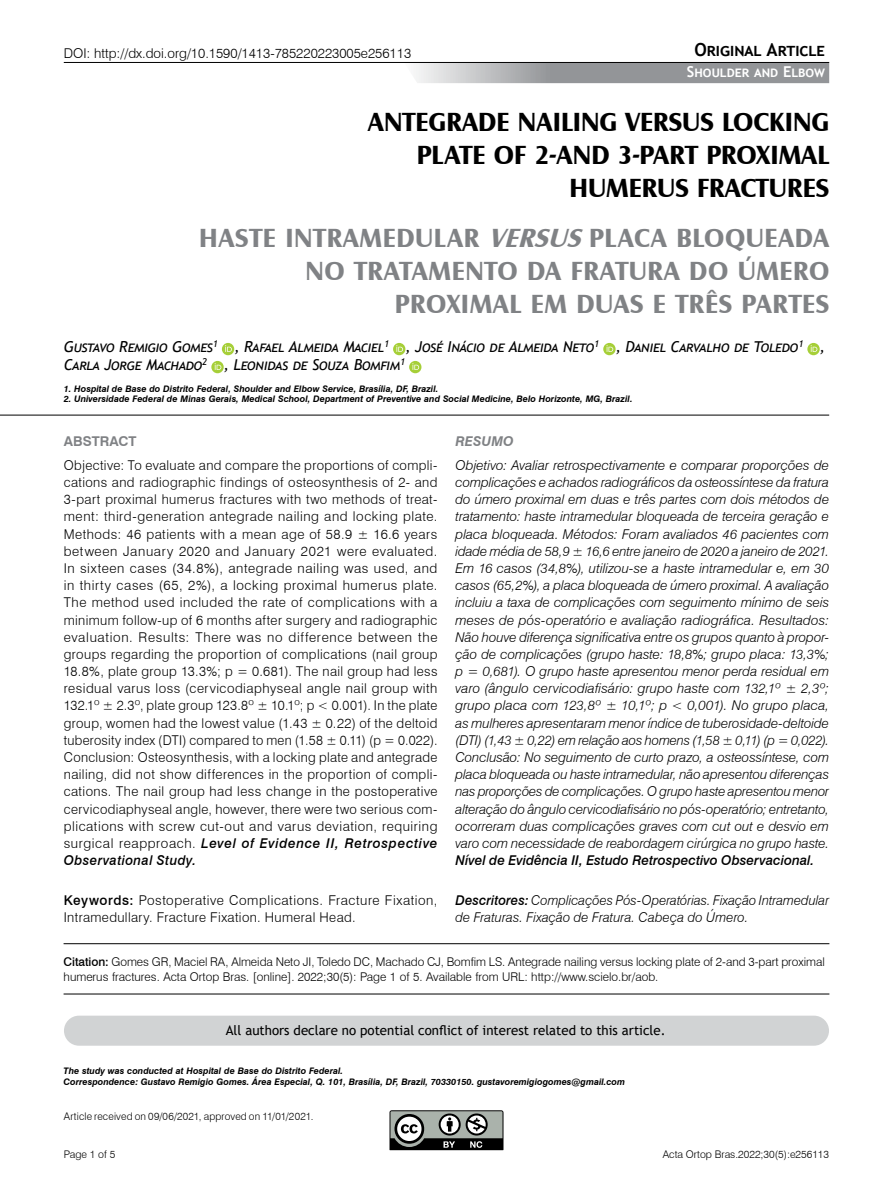
<style>
.page{position:relative;width:893px;height:1191px;background:#fff}
.page>*{position:absolute;margin:0;border:0;box-sizing:border-box;transform-origin:0 0}
.t1{font:700 27px/33px "Castle T";letter-spacing:.02em;color:#808285;text-align:right}
.t2{font:700 27px/33px "Castle T";color:#000;text-align:right}
.t3{font:700 18px "Trebuchet MS";color:#000}
.t4{font:italic 15px/18px "Trebuchet MS";letter-spacing:-.015em;color:#000}
.t5{font:700 15px "Trebuchet MS";color:#fff}
.t6{font:italic 300 13.5px/17.2px "Swiss 721 BT";color:#000;text-align:justify}
.t7{font:300 13.5px/17.2px "Swiss 721 BT";letter-spacing:.035em;color:#000;text-align:justify}
.t8{font:13.5px "Trebuchet MS";color:#000}
.t9{font:300 13.5px "Swiss 721 BT";color:#000}
.t10{font:italic 500 13.5px "Swiss 721 BT";color:#000}
.t11{font:700 13.5px "Swiss 721 BT";color:#808285}
.t12{font:italic 700 13.5px "Swiss 721 BT";color:#808285}
.t13{font:300 12px/15px "Swiss 721 BT";color:#000}
.t14{font:300 10.5px "Swiss 721 BT";letter-spacing:.005em;color:#000}
.t15{font:italic 700 9px/10.8px "Swiss 721 BT";color:#000}
.s1{font-style:italic}
.s2{font-weight:500;font-style:italic}
.s3{font-weight:500}
</style>
<div class="page">
<svg style="left:416px;top:63px;width:413px;height:20px;background:#a2a4a7"></svg>
<svg style="left:389px;top:1110px;width:114px;height:40px;background:#737673"></svg>
<hr style="left:64px;top:62px;width:765px;height:1px;background:#000">
<hr style="left:0;top:415px;width:829px;height:1px;background:#000">
<hr style="left:64px;top:943px;width:765px;height:1px;background:#000">
<hr style="left:64px;top:993px;width:765px;height:1px;background:#000">
<div style="left:64px;top:1015px;width:765px;height:30px;background:#d1d3d4;border-radius:15px"></div>
<div style="left:222px;top:343px;width:12px;height:12px;background:#a6cf38;border-radius:50%"></div>
<svg style="left:225px;top:345px;width:7px;height:7px"></svg>
<div style="left:393px;top:343px;width:12px;height:12px;background:#a6cf38;border-radius:50%"></div>
<svg style="left:396px;top:345px;width:7px;height:7px"></svg>
<svg style="left:603px;top:343px;width:13px;height:12px"></svg>
<svg style="left:607px;top:345px;width:6px;height:7px"></svg>
<svg style="left:807px;top:343px;width:13px;height:12px"></svg>
<svg style="left:811px;top:345px;width:6px;height:7px"></svg>
<svg style="left:211px;top:361px;width:13px;height:12px"></svg>
<svg style="left:215px;top:363px;width:6px;height:7px"></svg>
<div style="left:409px;top:361px;width:12px;height:12px;background:#a6cf38;border-radius:50%"></div>
<svg style="left:412px;top:363px;width:7px;height:7px"></svg>
<p class="t9" style="left:64px;top:45px;width:349px">DOI: http://dx.doi.org/10.1590/1413-785220223005e256113</p>
<h2 class="t3" style="left:694px;top:39px;width:132px">Original Article</h2>
<p class="t5" style="left:687px;top:63px;width:139px">Shoulder and Elbow</p>
<h1 class="t2" style="left:368px;top:105px;width:463px">ANTEGRADE NAILING VERSUS LOCKING<br>PLATE OF 2-AND 3-PART PROXIMAL<br>HUMERUS FRACTURES</h1>
<h1 class="t1" style="left:199px;top:221px;width:631px">HASTE INTRAMEDULAR <span class="s1">VERSUS</span>PLACA BLOQUEADA<br>NO TRATAMENTO DA FRATURA DO ÚMERO<br>PROXIMAL EM DUAS E TRÊS PARTES</h1>
<p class="t4" style="left:64px;top:338px;width:763px">Gustavo Remigio Gomes<sup>1</sup> , Rafael Almeida Maciel<sup>1</sup> , José Inácio de Almeida Neto<sup>1</sup> , Daniel Carvalho de Toledo<sup>1</sup> ,<br>Carla Jorge Machado<sup>2</sup> , Leonidas de Souza Bomfim<sup>1</sup></p>
<p class="t15" style="left:64px;top:383px;width:376px">1. Hospital de Base do Distrito Federal, Shoulder and Elbow Service, Brasília, DF, Brazil.</p>
<p class="t15" style="left:64px;top:394px;width:570px">2. Universidade Federal de Minas Gerais, Medical School, Department of Preventive and Social Medicine, Belo Horizonte, MG, Brazil.</p>
<p class="t11" style="left:64px;top:433px;width:74px">ABSTRACT</p>
<p class="t7" style="left:64px;top:456px;width:375px">Objective: To evaluate and compare the proportions of compli&shy;cations and radiographic findings of osteosynthesis of 2- and 3-part proximal humerus fractures with two methods of treat&shy;ment: third-generation antegrade nailing and locking plate.<br>Methods: 46 patients with a mean age of 58.9 ± 16.6 years between January 2020 and January 2021 were evaluated.<br>In sixteen cases (34.8%), antegrade nailing was used, and in thirty cases (65, 2%), a locking proximal humerus plate.<br>The method used included the rate of complications with a minimum follow-up of 6 months after surgery and radiographic evaluation. Results: There was no difference between the groups regarding the proportion of complications (nail group 18.8%, plate group 13.3%; p = 0.681). The nail group had less residual varus loss (cervicodiaphyseal angle nail group with 132.1º ± 2.3º, plate group 123.8º ± 10.1º; p &lt; 0.001). In the plate group, women had the lowest value (1.43 ± 0.22) of the deltoid tuberosity index (DTI) compared to men (1.58 ± 0.11) (p = 0.022).<br>Conclusion: Osteosynthesis, with a locking plate and antegrade nailing, did not show differences in the proportion of compli&shy;cations. The nail group had less change in the postoperative cervicodiaphyseal angle, however, there were two serious com&shy;plications with screw cut-out and varus deviation, requiring surgical reapproach. <span class="s2">Level of Evidence II, Retrospective Observational Study.</span></p>
<p class="t7" style="left:64px;top:892px;width:375px;line-height:16.8px"><span class="s3">Keywords:</span> Postoperative Complications. Fracture Fixation,<br>Intramedullary. Fracture Fixation. Humeral Head.</p>
<p class="t12" style="left:455px;top:433px;width:60px">RESUMO</p>
<p class="t6" style="left:455px;top:456px;width:375px">Objetivo: Avaliar retrospectivamente e comparar proporções de complicações e achados radiográficos da osteossíntese da fratura do úmero proximal em duas e três partes com dois métodos de tratamento: haste intramedular bloqueada de terceira geração e placa bloqueada. Métodos: Foram avaliados 46 pacientes com idade média de 58,9 ± 16,6 entre janeiro de 2020 a janeiro de 2021.<br>Em 16 casos (34,8%), utilizou-se a haste intramedular e, em 30 casos (65,2%), a placa bloqueada de úmero proximal. A avaliação incluiu a taxa de complicações com seguimento mínimo de seis meses de pós-operatório e avaliação radiográfica. Resultados:<br>Não houve diferença significativa entre os grupos quanto à propor&shy;ção de complicações (grupo haste: 18,8%; grupo placa: 13,3%; p = 0,681). O grupo haste apresentou menor perda residual em varo (ângulo cervicodiafisário: grupo haste com 132,1º ± 2,3º; grupo placa com 123,8º ± 10,1º; p &lt; 0,001). No grupo placa, as mulheres apresentaram menor índice de tuberosidade-deltoide (DTI) (1,43 ± 0,22) em relação aos homens (1,58 ± 0,11) (p = 0,022).<br>Conclusão: No seguimento de curto prazo, a osteossíntese, com placa bloqueada ou haste intramedular, não apresentou diferenças nas proporções de complicações. O grupo haste apresentou menor alteração do ângulo cervicodiafisário no pós-operatório; entretanto, ocorreram duas complicações graves com cut out e desvio em varo com necessidade de reabordagem cirúrgica no grupo haste.</p>
<p class="t10" style="left:455px;top:852px;width:360px">Nível de Evidência II, Estudo Retrospectivo Observacional.</p>
<p class="t6" style="left:455px;top:892px;width:375px;line-height:16.8px"><span class="s3">Descritores:</span> Complicações Pós-Operatórias. Fixação Intramedular de Fraturas. Fixação de Fratura. Cabeça do Úmero.</p>
<p class="t13" style="left:64px;top:953px;width:763px"><span class="s3">Citation:</span> Gomes GR, Maciel RA, Almeida Neto JI, Toledo DC, Machado CJ, Bomfim LS. Antegrade nailing versus locking plate of 2-and 3-part proximal humerus fractures. Acta Ortop Bras. [online]. 2022;30(5): Page 1 of 5. Available from URL: http://www.scielo.br/aob.</p>
<p class="t8" style="left:226px;top:1022px;width:441px">All authors declare no potential conflict of interest related to this article.</p>
<p class="t15" style="left:64px;top:1065px;width:563px">The study was conducted at Hospital de Base do Distrito Federal.<br>Correspondence: Gustavo Remigio Gomes. Área Especial, Q. 101, Brasília, DF, Brazil, 70330150. gustavoremigiogomes@gmail.com</p>
<p class="t14" style="left:64px;top:1109px;width:251px">Article received on 09/06/2021, approved on 11/01/2021.</p>
<p class="t14" style="left:64px;top:1147px;width:53px">Page 1 of 5</p>
<p class="t14" style="left:663px;top:1147px;width:168px">Acta Ortop Bras.2022;30(5):e256113</p>
</div>
